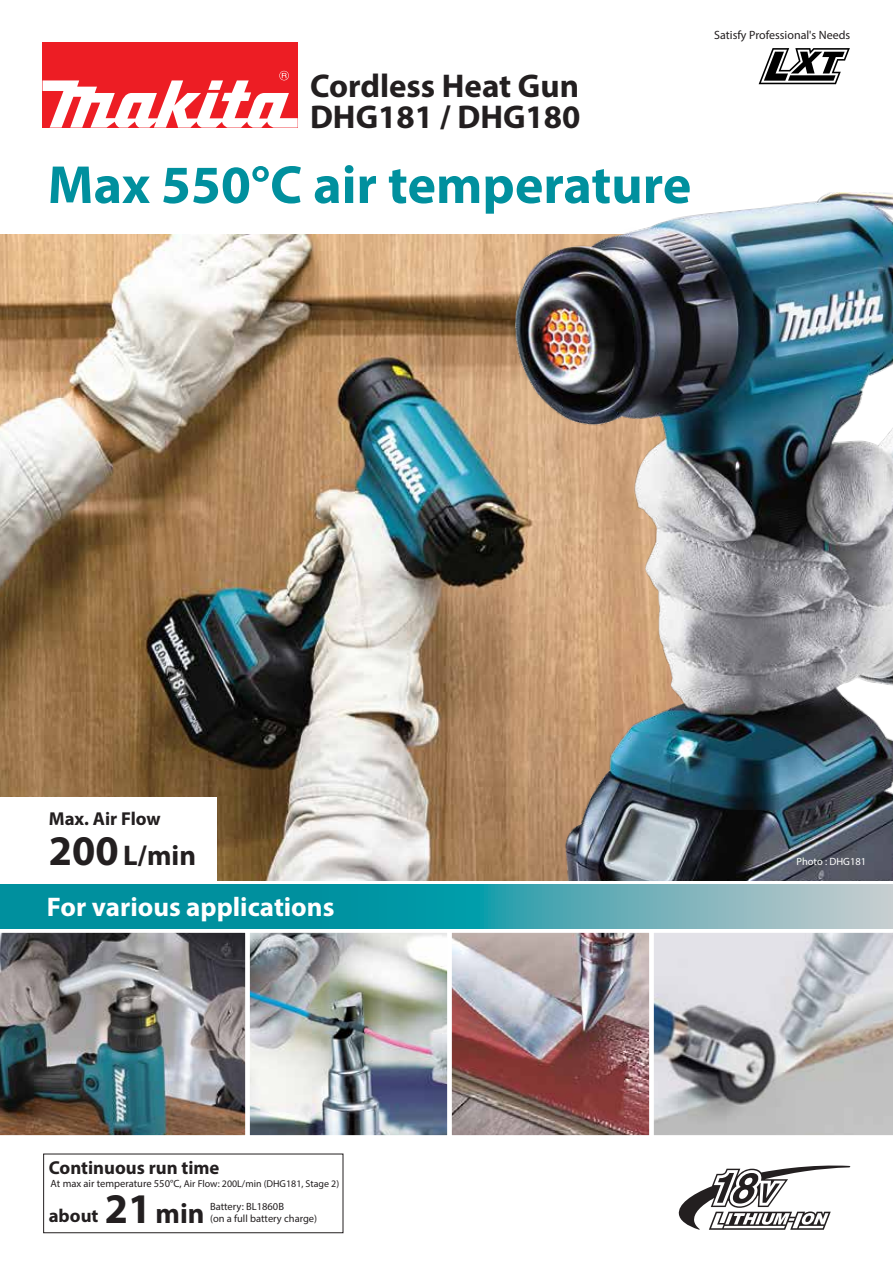
<style>
.page{position:relative;width:893px;height:1263px;background:#fff}
.page>*{position:absolute;margin:0;border:0;box-sizing:border-box;transform-origin:0 0}
.t1{font:700 54px "Myriad Pro";color:#00909e}
.t2{font:700 33px "Myriad Pro";color:#231f20}
.t3{font:700 28.5px "Myriad Pro";color:#231f20}
.t4{font:700 27px "Myriad Pro";color:#fff}
.t5{font:700 18.75px "Myriad Pro";color:#231f20}
.t6{font:12px "Myriad Pro";color:#231f20}
.t7{font:10.5px "Myriad Pro";color:#231f20}
.t8{font:10.5px "Myriad Pro";color:#fff}
.t9{font:10.05px "Myriad Pro";color:#231f20}
.s1{font-size:42.45px}
.s2{font-size:10.5px}
</style>
<div class="page">
<svg style="left:678px;top:1165px;width:172px;height:65px"></svg>
<div style="left:43px;top:43px;width:255px;height:85px;background:#ed1d24"></div>
<svg style="left:43px;top:71px;width:255px;height:57px"></svg>
<svg style="left:759px;top:48px;width:91px;height:36px"></svg>
<img style="left:0;top:235px;width:460px;height:645px">
<img style="left:460px;top:193px;width:433px;height:687px">
<img style="left:250px;top:933px;width:399px;height:201px">
<img style="left:0;top:928px;width:245px;height:208px">
<div style="left:245px;top:928px;width:207px;height:211px;border:4px solid #fff"></div>
<div style="left:447px;top:928px;width:207px;height:211px;border:4px solid #fff"></div>
<svg style="left:649px;top:928px;width:244px;height:211px;background:#bebfc2"></svg>
<svg style="left:0;top:885px;width:893px;height:43px;background:#39a2ad"></svg>
<div style="left:43px;top:1154px;width:300px;height:79px;background:#fff;border:1px solid #231f20"></div>
<div style="left:0;top:797px;width:217px;height:83px;background:#fff"></div>
<h2 class="t2" style="left:310px;top:64px;width:270px">Cordless Heat Gun</h2>
<h2 class="t2" style="left:310px;top:95px;width:272px">DHG181 / DHG180</h2>
<h1 class="t1" style="left:48px;top:150px;width:645px">Max 550°C air temperature</h1>
<p class="t6" style="left:714px;top:27px;width:138px">Satisfy Professional's Needs</p>
<h3 class="t5" style="left:49px;top:806px;width:113px">Max. Air Flow</h3>
<h3 class="t3" style="left:49px;top:836px;width:149px"><span class="s1">200</span>L/min</h3>
<h3 class="t4" style="left:47px;top:889px;width:289px">For various applications</h3>
<h3 class="t5" style="left:49px;top:1155px;width:172px">Continuous run time</h3>
<h3 class="t5" style="left:49px;top:1204px;width:51px">about</h3>
<p class="t9" style="left:51px;top:1177px;width:290px"><span class="s2">At max air temperature 550°C,</span> Air Flow: 200L/min (DHG181, Stage 2)</p>
<h3 class="t3" style="left:105px;top:1195px;width:101px"><span class="s1">21</span> min</h3>
<p class="t7" style="left:210px;top:1200px;width:76px">Battery: BL1860B</p>
<p class="t7" style="left:210px;top:1212px;width:109px">(on a full battery charge)</p>
<p class="t8" style="left:796px;top:855px;width:71px">Photo : DHG181</p>
</div>
